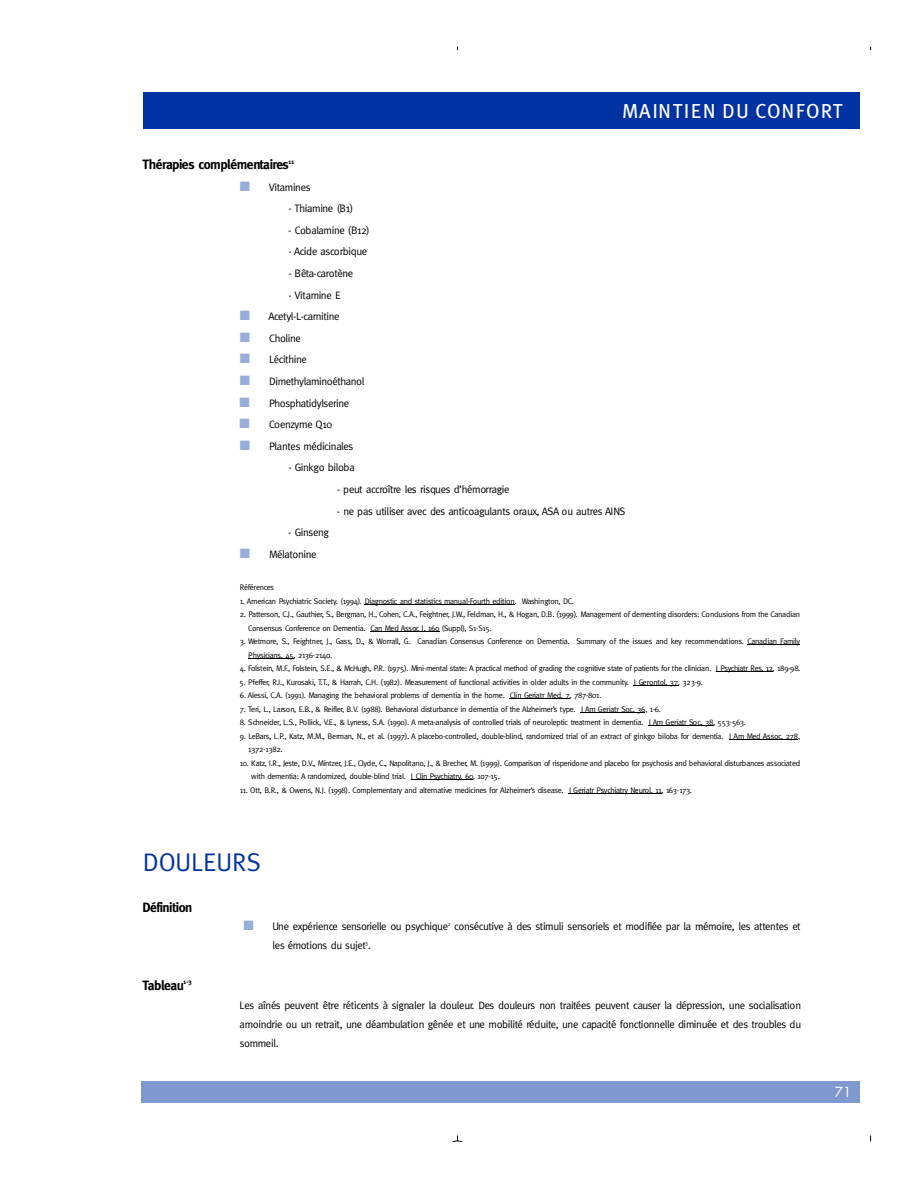
<style>
.page{position:relative;width:918px;height:1188px;background:#fff}
.page>*{position:absolute;margin:0;border:0;box-sizing:border-box;transform-origin:0 0}
.t1{font:25.65px "Meta";color:#0032a1}
.t2{font:20.25px "Meta Plus";letter-spacing:.05em;color:#fff}
.t3{font:700 13.5px "Meta";letter-spacing:-.035em;color:#000}
.t4{font:13.5px "Futura";color:#fff}
.t5{font:10.8px/18.9px "Meta";letter-spacing:-.03em;color:#000}
.t6{font:8.1px/13.5px "Meta";letter-spacing:-.04em;color:#000}
.s1{color:#99add9}
</style>
<div class="page">
<div style="left:143px;top:92px;width:717px;height:37px;background:#0032a1"></div>
<hr style="left:369px;top:604px;width:104px;height:1px;background:#000">
<hr style="left:473px;top:604px;width:42px;height:1px;background:#000">
<svg style="left:370px;top:631px;width:31px;height:1px"></svg>
<hr style="left:401px;top:631px;width:38px;height:1px;background:#000">
<hr style="left:747px;top:645px;width:36px;height:1px;background:#000">
<hr style="left:252px;top:658px;width:42px;height:1px;background:#000">
<svg style="left:634px;top:685px;width:44px;height:1px"></svg>
<svg style="left:581px;top:712px;width:64px;height:1px"></svg>
<svg style="left:729px;top:739px;width:34px;height:1px"></svg>
<hr style="left:763px;top:739px;width:35px;height:1px;background:#000">
<svg style="left:569px;top:793px;width:93px;height:1px"></svg>
<div style="left:141px;top:1081px;width:719px;height:22px;background:#8098d0"></div>
<svg style="left:451px;top:1136px;width:12px;height:6px"></svg>
<h2 class="t2" style="left:622px;top:102px;width:222px">MA IN TIEN DU CO NFORT</h2>
<h3 class="t3" style="left:143px;top:158px;width:153px">Thérapies complémentaire s<sup>1</sup> <sup>1</sup></h3>
<h3 class="t5" style="left:240px;top:178px;width:72px"><span class="s1">■</span> Vi t a m i n e s</h3>
<h3 class="t5" style="left:288px;top:200px;width:66px">- Thiamine (B1)</h3>
<h3 class="t5" style="left:288px;top:221px;width:83px">- Cobalamine (B12)</h3>
<h3 class="t5" style="left:289px;top:243px;width:80px">- Acide ascorbique</h3>
<h3 class="t5" style="left:288px;top:265px;width:66px">- Bêta-caro t è n e</h3>
<h3 class="t5" style="left:289px;top:286px;width:54px">- Vitamine E</h3>
<h3 class="t5" style="left:240px;top:308px;width:101px"><span class="s1">■</span> Ac e t y l - L - c a r n i t i n e</h3>
<h3 class="t5" style="left:240px;top:329px;width:63px"><span class="s1">■</span> C h o l i n e</h3>
<h3 class="t5" style="left:240px;top:351px;width:69px"><span class="s1">■</span> L é c i t h i n e</h3>
<h3 class="t5" style="left:240px;top:373px;width:126px"><span class="s1">■</span> Di m e t h y l a m i n o é t h a n o l</h3>
<h3 class="t5" style="left:240px;top:394px;width:111px"><span class="s1">■</span> Ph o s p h a t i d y l s e r i n e</h3>
<h3 class="t5" style="left:240px;top:416px;width:94px"><span class="s1">■</span> Coenzyme Q10</h3>
<h3 class="t5" style="left:240px;top:437px;width:115px"><span class="s1">■</span> Plantes médicinales</h3>
<h3 class="t5" style="left:288px;top:459px;width:68px">- Ginkgo biloba</h3>
<h3 class="t5" style="left:337px;top:481px;width:174px">- peut accro î t re les risques d’hémorragie</h3>
<h3 class="t5" style="left:337px;top:502px;width:290px">- ne pas utiliser avec des anticoagulants oraux, A S A ou autres AINS</h3>
<h3 class="t5" style="left:288px;top:524px;width:42px">- Gi n s e n g</h3>
<h3 class="t5" style="left:240px;top:545px;width:78px"><span class="s1">■</span> M é l a t o n i n e</h3>
<p class="t6" style="left:240px;top:581px;width:36px">R é f é re n c e s</p>
<p class="t6" style="left:240px;top:595px;width:336px">1. American Ps ychiatric So c i e t y. (1994). Diagnostic and statistics manual-Fourth edition. Washington, DC.</p>
<p class="t6" style="left:248px;top:608px;width:554px;text-indent:-8px">2. Patterson, C.J., Ga u t h i e r, S., Be rgman, H., Cohen, C.A., Fe i g h t n e r, J.W., Feldman, H., &amp; Hogan, D.B. (1999). Management of dementing disorders: Conclusions from the Canadian<br>Consensus Conference on Dementia. Can Med Assoc J, 160 ( Suppl), S1-S15.</p>
<p class="t6" style="left:248px;top:635px;width:554px;text-indent:-8px">3. We t m o re, S., Fe i g h t n e r, J., Gass, D., &amp; Worrall, G. Canadian Consensus Conference on Dementia. Summary of the issues and key recommendations. Canadian Fa m i l y<br>Physicians, 45, 2136-2140.</p>
<p class="t6" style="left:240px;top:662px;width:562px">4. Folstein, M.F., Folstein, S.E., &amp; Mc Hugh, P.R. (1975). Mini-mental state: A practical method of grading the cognitive state of patients for the clinician. J Ps ychiatr Res, 12, 189-98.</p>
<p class="t6" style="left:240px;top:676px;width:465px">5. Pfeff e r, R.I., Ku rosaki, T. T., &amp; Harrah, C.H. (1982). Me a s u rement of functional activities in older adults in the community. J Ge rontol, 37, 323-9.</p>
<p class="t6" style="left:240px;top:689px;width:363px">6. Alessi, C.A. (1991). Managing the behavioral problems of dementia in the home. Clin Geriatr Med, 7, 787-801.</p>
<p class="t6" style="left:240px;top:703px;width:423px">7. Teri, L., Larson, E.B., &amp; Re i f l e r, B.V. (1988). Behavioral disturbance in dementia of the A l z h e i m e r ’s type. J Am Geriatr Soc, 36, 1-6.</p>
<p class="t6" style="left:240px;top:716px;width:508px">8. Schneider, L.S., Pollick, V.E., &amp; Lyness, S.A. (1990). A meta-analysis of controlled trials of neuroleptic treatment in dementia. J Am Geriatr Soc, 38, 553-563.</p>
<p class="t6" style="left:248px;top:730px;width:554px;text-indent:-8px">9. L e Bars, L.P., Katz, M.M., Berman, N., et al. (1997). A p l a c e b o - c o n t rolled, double-blind, randomized trial of an extract of ginkgo biloba for dementia. J Am Med Assoc, 278,<br>1 3 7 2 - 1 3 8 2 .</p>
<p class="t6" style="left:251px;top:757px;width:551px;text-indent:-11px">10. Katz, I.R., Jeste, D.V., Mi n t ze r, J.E., Clyde, C., Napolitano, J., &amp; Bre c h e r, M. (1999). Comparison of risperidone and placebo for psychosis and behavioral disturbances associated with dementia: A r a n d o m i zed, double-blind trial. J Clin Ps yc h i a t r y, 60, 107-15.</p>
<p class="t6" style="left:240px;top:784px;width:454px">11. Ott, B.R., &amp; Owens, N.J. (1998). Complementary and alternative medicines for A l z h e i m e r ’s disease. J Geriatr Ps ychiatry Ne u rol, 11, 163-173.</p>
<h1 class="t1" style="left:143px;top:851px;width:120px">DOULEURS</h1>
<h3 class="t3" style="left:142px;top:901px;width:51px">D é f i n i t i o n</h3>
<h3 class="t5" style="left:273px;top:918px;width:529px;text-indent:-29px"><span class="s1">■</span> Une expérience sensorielle ou psyc h i q u e<sup>2</sup> c o n s é c u t i ve à des stimuli sensoriels et modifiée par la mémoire, les attentes et les émotions du sujet<sup>3</sup>.</h3>
<h3 class="t3" style="left:142px;top:979px;width:51px">Ta b l e a u<sup>1</sup> <sup>-</sup> <sup>3</sup></h3>
<p class="t5" style="left:240px;top:996px;width:563px;text-align:justify">Les aînés peuvent être réticents à signaler la douleur. Des douleurs non traitées peuvent causer la dépression, une socialisation amoindrie ou un retrait, une déambulation gênée et une mobilité réduite, une capacité fonctionnelle diminuée et des troubles du sommeil.</p>
<h3 class="t4" style="left:835px;top:1085px;width:18px">71</h3>
</div>
